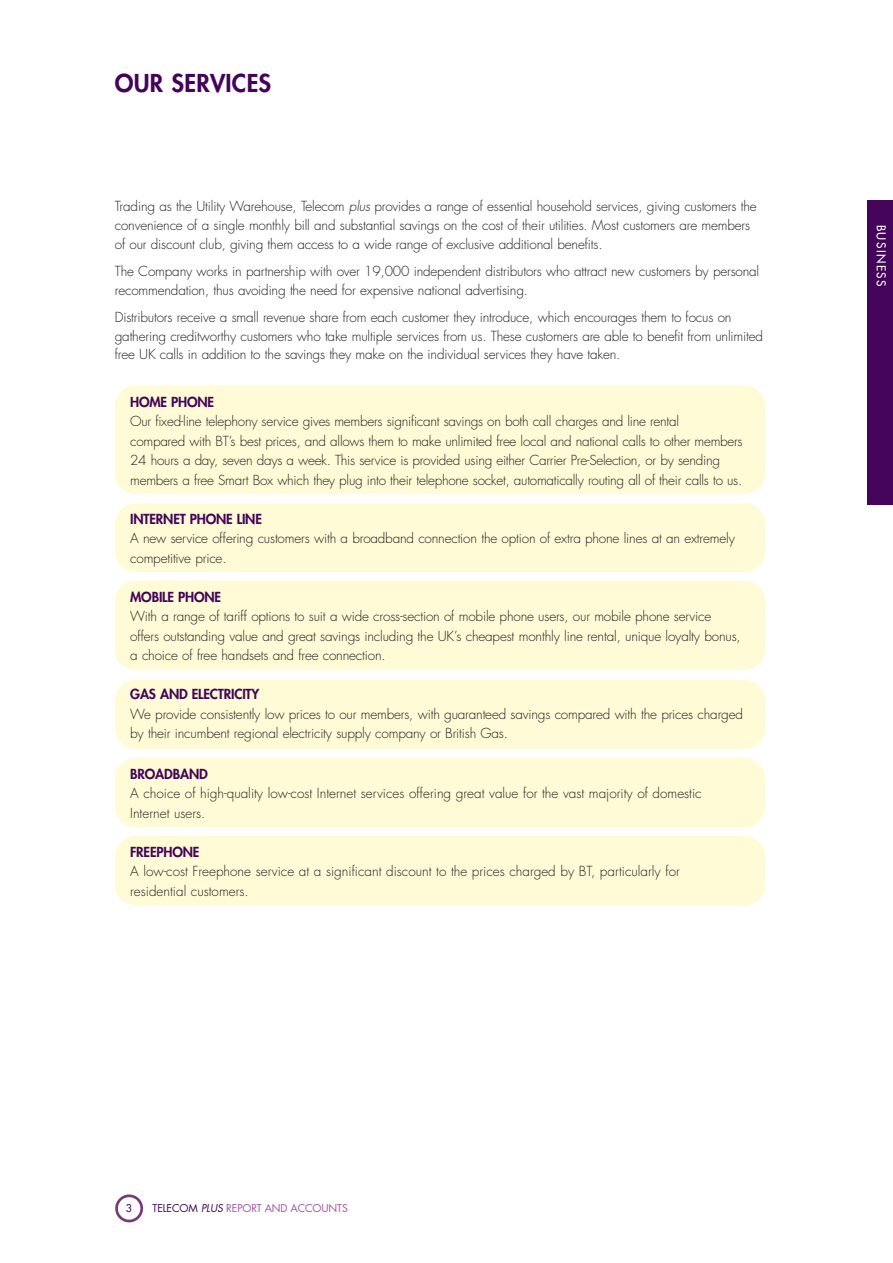
<style>
.page{position:relative;width:893px;height:1263px;background:#fff}
.page>*{position:absolute;margin:0;border:0;box-sizing:border-box;transform-origin:0 0}
.t1{font:800 24px "Futura Std";letter-spacing:.01em;color:#430459}
.t2{font:300 13.5px/19.5px "Futura Std";letter-spacing:-.015em;color:#231f20}
.t3{font:800 13.5px "Futura Std";letter-spacing:-.01em;color:#430459}
.t4{font:500 12px "Futura Std";letter-spacing:.115em;color:#fff}
.t5{font:10.5px "Futura Std";letter-spacing:-.01em;color:#a153a1}
.t6{font:500 10.5px "Futura Std";color:#430459}
.s1{font-style:italic}
.s2{color:#430459}
.s3{font-style:italic;color:#430459}
</style>
<div class="page">
<div style="left:115px;top:581px;width:650px;height:89px;background:#fffbd6;border-radius:21px"></div>
<div style="left:115px;top:680px;width:650px;height:69px;background:#fffbd6;border-radius:21px"></div>
<div style="left:115px;top:758px;width:650px;height:69px;background:#fffbd6;border-radius:21px"></div>
<div style="left:115px;top:836px;width:650px;height:69px;background:#fffbd6;border-radius:21px"></div>
<div style="left:115px;top:385px;width:650px;height:109px;background:#fffbd6;border-radius:21px"></div>
<div style="left:115px;top:503px;width:650px;height:69px;background:#fffbd6;border-radius:21px"></div>
<div style="left:115px;top:1194px;width:28px;height:28px;border:3px solid #793a78;border-radius:50%"></div>
<div style="left:867px;top:200px;width:26px;height:304px;background:#430459"></div>
<h1 class="t1" style="left:115px;top:72px;width:158px">OUR SERVICES</h1>
<p class="t2" style="left:115px;top:198px;width:643px;line-height:18.8px">Trading as the Utility Warehouse, Telecom <span class="s1">plus</span> provides a range of essential household services, giving customers the convenience of a single monthly bill and substantial savings on the cost of their utilities. Most customers are members of our discount club, giving them access to a wide range of exclusive additional benefits.</p>
<p class="t2" style="left:115px;top:263px;width:646px;line-height:18.8px">The Company works in partnership with over 19,000 independent distributors who attract new customers by personal recommendation, thus avoiding the need for expensive national advertising.</p>
<p class="t2" style="left:115px;top:309px;width:650px;line-height:18.8px">Distributors receive a small revenue share from each customer they introduce, which encourages them to focus on gathering creditworthy customers who take multiple services from us. These customers are able to benefit from unlimited free UK calls in addition to the savings they make on the individual services they have taken.</p>
<p class="t3" style="left:130px;top:395px;width:85px">HOME PHONE</p>
<p class="t2" style="left:130px;top:413px;width:614px">Our fixed-line telephony service gives members significant savings on both call charges and line rental<br>compared with BT’s best prices, and allows them to make unlimited free local and national calls to other members 24 hours a day, seven days a week. This service is provided using either Carrier Pre-Selection, or by sending members a free Smart Box which they plug into their telephone socket, automatically routing all of their calls to us.</p>
<p class="t3" style="left:130px;top:512px;width:133px">INTERNET PHONE LINE</p>
<p class="t2" style="left:130px;top:530px;width:606px">A new service offering customers with a broadband connection the option of extra phone lines at an extremely competitive price.</p>
<p class="t3" style="left:130px;top:590px;width:92px">MOBILE PHONE</p>
<p class="t2" style="left:130px;top:608px;width:612px">With a range of tariff options to suit a wide cross-section of mobile phone users, our mobile phone service offers outstanding value and great savings including the UK’s cheapest monthly line rental, unique loyalty bonus, a choice of free handsets and free connection.</p>
<p class="t3" style="left:130px;top:688px;width:131px">GAS AND ELECTRICITY</p>
<p class="t2" style="left:130px;top:705px;width:614px">We provide consistently low prices to our members, with guaranteed savings compared with the prices charged by their incumbent regional electricity supply company or British Gas.</p>
<p class="t3" style="left:130px;top:767px;width:79px">BROADBAND</p>
<p class="t2" style="left:130px;top:785px;width:573px">A choice of high-quality low-cost Internet services offering great value for the vast majority of domestic<br>Internet users.</p>
<p class="t3" style="left:130px;top:845px;width:71px">FREEPHONE</p>
<p class="t2" style="left:130px;top:863px;width:551px">A low-cost Freephone service at a significant discount to the prices charged by BT, particularly for residential customers.</p>
<p class="t4" style="left:887px;top:224px;width:63px;rotate:90deg">BUSINESS</p>
<p class="t6" style="left:126px;top:1202px;width:8px">3</p>
<p class="t5" style="left:153px;top:1203px;width:197px"><span class="s2">TELECOM</span> <span class="s3">PLUS</span> REPORT AND ACCOUNTS</p>
</div>
